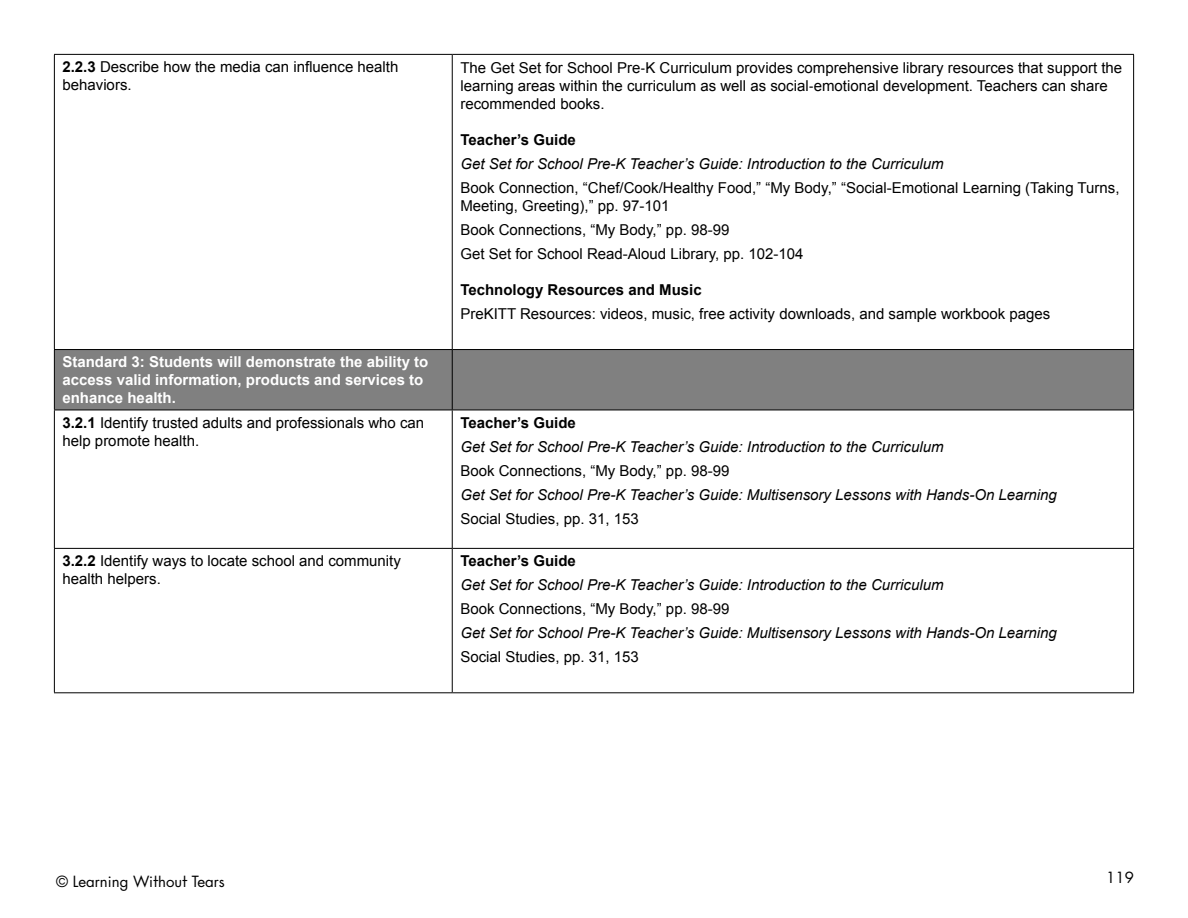
<style>
.page{position:relative;width:1188px;height:918px;background:#fff}
.page>*{position:absolute;margin:0;border:0;box-sizing:border-box;transform-origin:0 0}
.t1{font:15px/18px "Arial";color:#000}
.t2{font:italic 15px "Arial";color:#000}
.t3{font:700 15px/18px "Arial";color:#fff}
.t4{font:700 15px "Arial";color:#000}
.t5{font:15px "HWT Futura";color:#000}
.s1{font-weight:700}
.s2{font-family:"Cambria Math"}
</style>
<div class="page">
<div style="left:55px;top:350px;width:1078px;height:60px;background:#808080"></div>
<hr style="left:54px;top:54px;width:398px;height:1px;background:#000">
<hr style="left:452px;top:54px;width:682px;height:1px;background:#000">
<hr style="left:54px;top:349px;width:398px;height:1px;background:#000">
<hr style="left:452px;top:349px;width:682px;height:1px;background:#000">
<hr style="left:54px;top:410px;width:398px;height:1px;background:#000">
<hr style="left:452px;top:410px;width:682px;height:1px;background:#000">
<hr style="left:54px;top:548px;width:398px;height:1px;background:#000">
<hr style="left:452px;top:548px;width:682px;height:1px;background:#000">
<hr style="left:54px;top:55px;width:1px;height:294px;background:#000">
<hr style="left:54px;top:350px;width:1px;height:60px;background:#000">
<hr style="left:54px;top:410px;width:1px;height:138px;background:#000">
<hr style="left:54px;top:549px;width:1px;height:143px;background:#000">
<hr style="left:452px;top:55px;width:1px;height:294px;background:#000">
<hr style="left:1133px;top:55px;width:1px;height:294px;background:#000">
<hr style="left:452px;top:350px;width:1px;height:60px;background:#000">
<hr style="left:1133px;top:350px;width:1px;height:60px;background:#000">
<hr style="left:452px;top:410px;width:1px;height:138px;background:#000">
<hr style="left:1133px;top:410px;width:1px;height:138px;background:#000">
<hr style="left:452px;top:549px;width:1px;height:143px;background:#000">
<hr style="left:1133px;top:549px;width:1px;height:143px;background:#000">
<hr style="left:54px;top:692px;width:398px;height:1px;background:#000">
<hr style="left:452px;top:692px;width:682px;height:1px;background:#000">
<p class="t1" style="left:62px;top:58px;width:337px"><span class="s1">2.2.3</span> Describe how the media can influence health behaviors.</p>
<p class="t1" style="left:460px;top:59px;width:663px">The Get Set for School Pre<span class="s2">-</span>K Curriculum provides comprehensive library resources that support the learning areas within the curriculum as well as social<span class="s2">-</span>emotional development. Teachers can share recommended books.</p>
<p class="t4" style="left:460px;top:130px;width:117px">Teacher’s Guide</p>
<p class="t2" style="left:460px;top:154px;width:485px">Get Set for School Pre-K Teacher’s Guide: Introduction to the Curriculum</p>
<p class="t1" style="left:460px;top:179px;width:661px">Book Connection, “Chef/Cook/Healthy Food,” “My Body,” “Social-Emotional Learning (Taking Turns,<br>Meeting, Greeting),” pp. 97-101</p>
<p class="t1" style="left:460px;top:218px;width:345px;line-height:24px">Book Connections, “My Body,” pp. 98-99<br>Get Set for School Read-Aloud Library, pp. 102-104</p>
<p class="t4" style="left:460px;top:280px;width:243px">Technology Resources and Music</p>
<p class="t1" style="left:460px;top:305px;width:591px">PreKITT Resources: videos, music, free activity downloads, and sample workbook pages</p>
<p class="t3" style="left:62px;top:353px;width:367px">Standard 3: Students will demonstrate the ability to access valid information, products and services to enhance health.</p>
<p class="t1" style="left:62px;top:414px;width:363px"><span class="s1">3.2.1</span> Identify trusted adults and professionals who can help promote health.</p>
<p class="t4" style="left:460px;top:412px;width:117px">Teacher’s Guide</p>
<p class="t2" style="left:460px;top:437px;width:485px">Get Set for School Pre-K Teacher’s Guide: Introduction to the Curriculum</p>
<p class="t1" style="left:460px;top:462px;width:271px">Book Connections, “My Body,” pp. 98-99</p>
<p class="t2" style="left:460px;top:485px;width:598px">Get Set for School Pre-K Teacher’s Guide: Multisensory Lessons with Hands-On Learning</p>
<p class="t1" style="left:460px;top:510px;width:180px">Social Studies, pp. 31, 153</p>
<p class="t1" style="left:62px;top:552px;width:340px"><span class="s1">3.2.2</span> Identify ways to locate school and community health helpers.</p>
<p class="t4" style="left:460px;top:551px;width:117px">Teacher’s Guide</p>
<p class="t2" style="left:460px;top:575px;width:485px">Get Set for School Pre-K Teacher’s Guide: Introduction to the Curriculum</p>
<p class="t1" style="left:460px;top:600px;width:271px">Book Connections, “My Body,” pp. 98-99</p>
<p class="t2" style="left:460px;top:623px;width:598px">Get Set for School Pre-K Teacher’s Guide: Multisensory Lessons with Hands-On Learning</p>
<p class="t1" style="left:460px;top:648px;width:180px">Social Studies, pp. 31, 153</p>
<p class="t5" style="left:56px;top:872px;width:170px">© Learning Without Tears</p>
<p class="t5" style="left:1106px;top:868px;width:29px">119</p>
</div>
